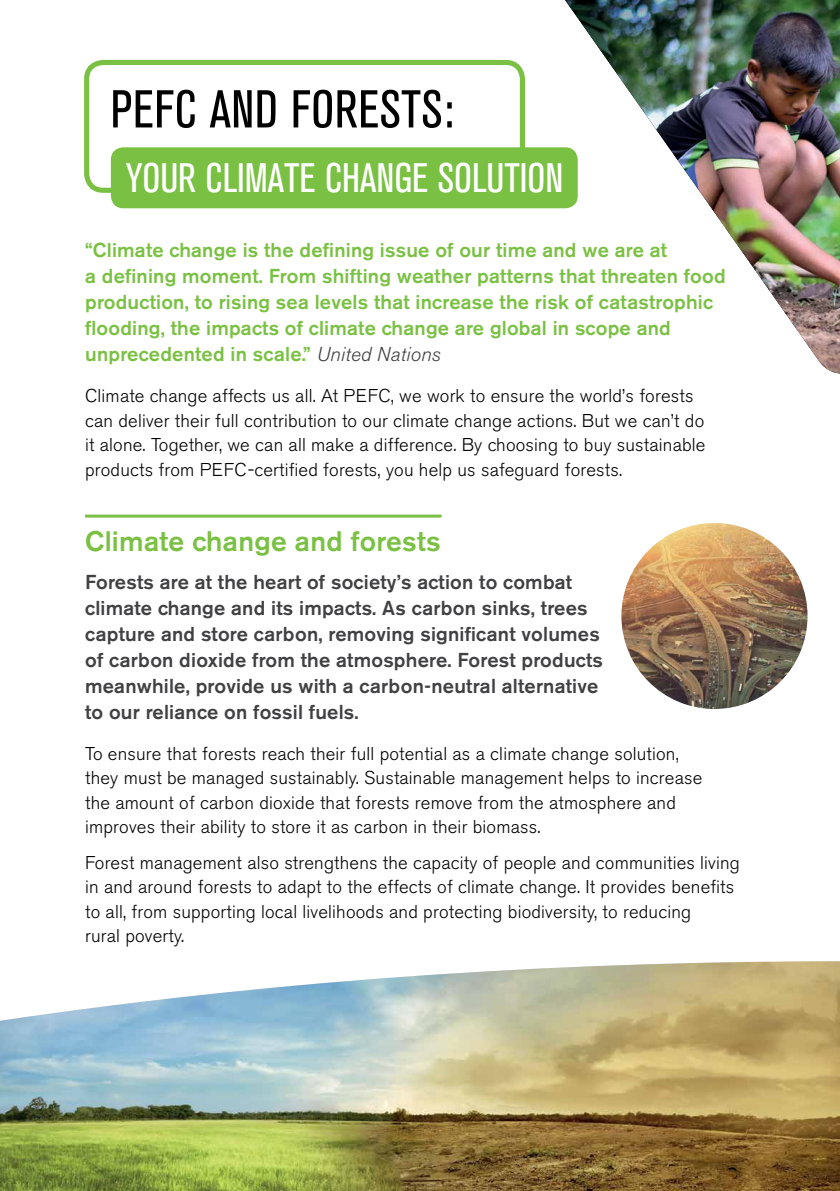
<style>
.page{position:relative;width:840px;height:1191px;background:#fff}
.page>*{position:absolute;margin:0;border:0;box-sizing:border-box;transform-origin:0 0}
.t1{font:condensed 52.6px "Akzidenz Grotesk BE";letter-spacing:.01em;color:#000}
.t2{font:condensed 41px "Akzidenz Grotesk BE";color:#fff}
.t3{font:500 28px "Akzidenz Grotesk BE";letter-spacing:.01em;color:#7ac143}
.t4{font:500 20px/26px "Akzidenz Grotesk BE";letter-spacing:.01em;color:#414042}
.t5{font:500 20px/26px "Akzidenz Grotesk BE";letter-spacing:.01em;color:#7ac143}
.t6{font:300 18.4px/24.4px "Akzidenz Grotesk BE";letter-spacing:.01em;color:#000}
.s1{font-weight:300;font-style:italic;color:#414042}
</style>
<div class="page">
<img style="left:564px;top:0;width:275px;height:373px">
<hr style="left:85px;top:514px;width:356px;height:3px;background:#7ac143">
<img style="left:619px;top:521px;width:190px;height:190px;border-radius:95px">
<div style="left:617px;top:519px;width:194px;height:194px;border:4px solid #fff;border-radius:50%"></div>
<img style="left:0;top:961px;width:839px;height:230px">
<div style="left:84px;top:60px;width:440px;height:133px;border:5px solid #7ac143;border-radius:17px"></div>
<div style="left:111px;top:147px;width:466px;height:61px;background:#7ac143;border-radius:12px"></div>
<h1 class="t1" style="left:110px;top:80px;width:344px">PEFC AND FORESTS:</h1>
<h2 class="t2" style="left:126px;top:155px;width:438px">YOUR CLIMATE CHANGE SOLUTION</h2>
<p class="t5" style="left:85px;top:237px;width:641px">“Climate change is the defining issue of our time and we are at<br>a defining moment. From shifting weather patterns that threaten food production, to rising sea levels that increase the risk of catastrophic flooding, the impacts of climate change are global in scope and unprecedented in scale.” <span class="s1">United Nations</span></p>
<p class="t6" style="left:85px;top:384px;width:621px">Climate change affects us all. At PEFC, we work to ensure the world’s forests can deliver their full contribution to our climate change actions. But we can’t do it alone. Together, we can all make a difference. By choosing to buy sustainable products from PEFC-certified forests, you help us safeguard forests.</p>
<h3 class="t3" style="left:85px;top:524px;width:357px">Climate change and forests</h3>
<p class="t4" style="left:85px;top:568px;width:519px">Forests are at the heart of society’s action to combat climate change and its impacts. As carbon sinks, trees capture and store carbon, removing significant volumes of carbon dioxide from the atmosphere. Forest products meanwhile, provide us with a carbon-neutral alternative to our reliance on fossil fuels.</p>
<p class="t6" style="left:85px;top:742px;width:618px">To ensure that forests reach their full potential as a climate change solution, they must be managed sustainably. Sustainable management helps to increase the amount of carbon dioxide that forests remove from the atmosphere and improves their ability to store it as carbon in their biomass.</p>
<p class="t6" style="left:85px;top:850px;width:656px">Forest management also strengthens the capacity of people and communities living in and around forests to adapt to the effects of climate change. It provides benefits to all, from supporting local livelihoods and protecting biodiversity, to reducing<br>rural poverty.</p>
</div>
